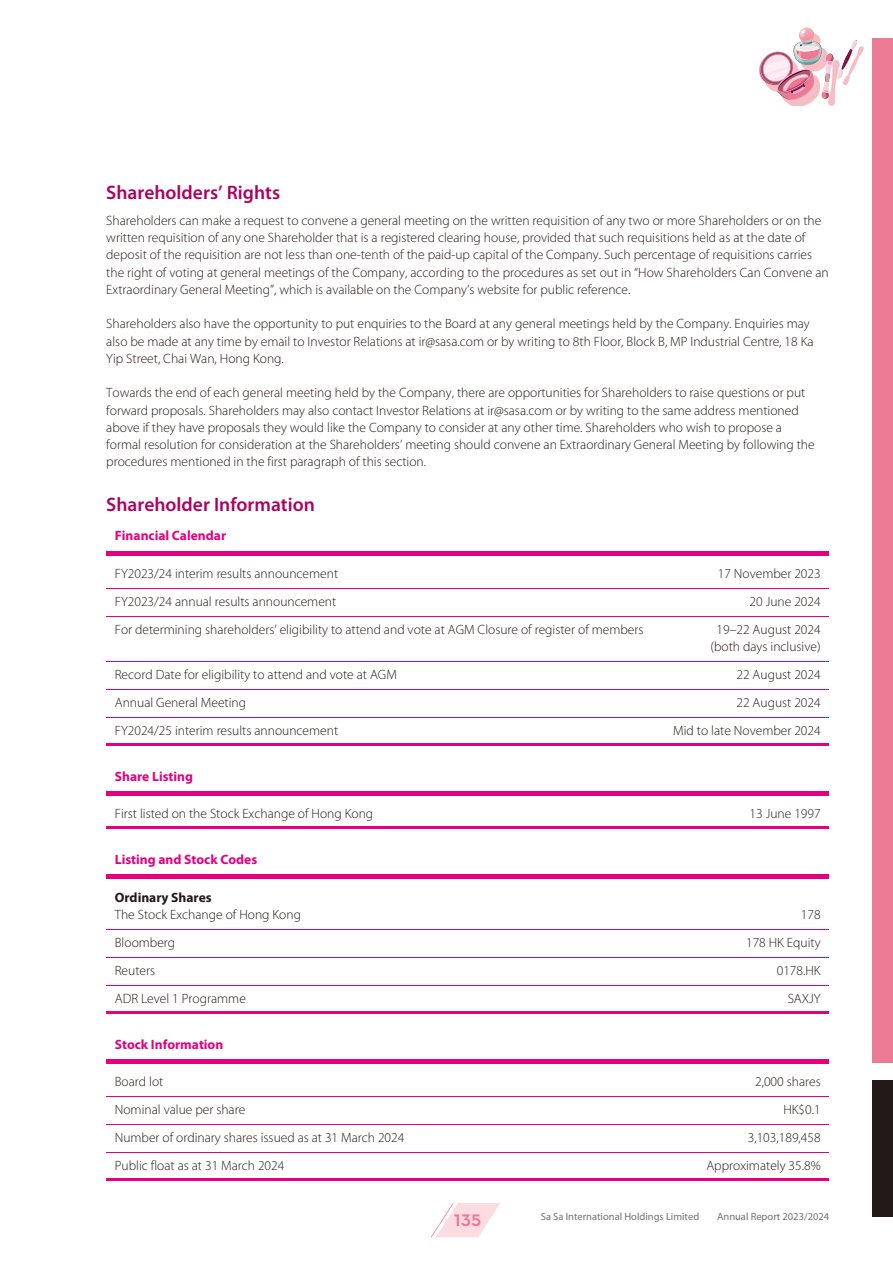
<style>
.page{position:relative;width:893px;height:1263px;background:#fff}
.page>*{position:absolute;margin:0;border:0;box-sizing:border-box;transform-origin:0 0}
.t1{font:22.5px "Neutra Text Demi SC";color:#ed7a94}
.t2{font:600 19.5px "Myriad Pro";color:#ad0061}
.t3{font:300 13.5px/17.2px "Myriad Pro";color:#231916}
.t4{font:700 13.5px "Myriad Pro";color:#e4007f}
.t5{font:700 13.5px "Myriad Pro";color:#231916}
.t6{font:10.5px "Myriad Pro";color:#717171}
</style>
<div class="page">
<div style="left:873px;top:1080px;width:20px;height:137px;background:#231916"></div>
<div style="left:873px;top:38px;width:20px;height:1025px;background:#ed7a94"></div>
<svg style="left:431px;top:1203px;width:69px;height:34px"></svg>
<img style="left:784px;top:46px;width:79px;height:60px">
<img style="left:759px;top:27px;width:100px;height:73px">
<hr style="left:106px;top:551px;width:723px;height:4px;background:#e4007f">
<hr style="left:106px;top:588px;width:723px;height:1px;background:#e4007f">
<hr style="left:106px;top:616px;width:723px;height:1px;background:#e4007f">
<hr style="left:106px;top:661px;width:723px;height:1px;background:#e4007f">
<hr style="left:106px;top:689px;width:723px;height:1px;background:#e4007f">
<hr style="left:106px;top:717px;width:723px;height:1px;background:#e4007f">
<hr style="left:106px;top:743px;width:723px;height:2px;background:#e4007f">
<hr style="left:106px;top:791px;width:723px;height:4px;background:#e4007f">
<hr style="left:106px;top:827px;width:723px;height:2px;background:#e4007f">
<div style="left:106px;top:874px;width:723px;height:5px;background:#e4007f"></div>
<hr style="left:106px;top:929px;width:723px;height:1px;background:#e4007f">
<hr style="left:106px;top:957px;width:723px;height:1px;background:#e4007f">
<hr style="left:106px;top:985px;width:723px;height:1px;background:#e4007f">
<hr style="left:106px;top:1011px;width:723px;height:2px;background:#e4007f">
<hr style="left:106px;top:1059px;width:723px;height:4px;background:#e4007f">
<hr style="left:106px;top:1096px;width:723px;height:1px;background:#e4007f">
<hr style="left:106px;top:1124px;width:723px;height:1px;background:#e4007f">
<hr style="left:106px;top:1152px;width:723px;height:1px;background:#e4007f">
<hr style="left:106px;top:1178px;width:723px;height:2px;background:#e4007f">
<h2 class="t2" style="left:106px;top:185px;width:175px">Shareholders’ Rights</h2>
<p class="t3" style="left:106px;top:213px;width:724px">Shareholders can make a request to convene a general meeting on the written requisition of any two or more Shareholders or on the written requisition of any one Shareholder that is a registered clearing house, provided that such requisitions held as at the date of deposit of the requisition are not less than one-tenth of the paid-up capital of the Company. Such percentage of requisitions carries the right of voting at general meetings of the Company, according to the procedures as set out in “How Shareholders Can Convene an Extraordinary General Meeting”, which is available on the Company’s website for public reference.</p>
<p class="t3" style="left:106px;top:317px;width:709px">Shareholders also have the opportunity to put enquiries to the Board at any general meetings held by the Company. Enquiries may also be made at any time by email to Investor Relations at ir@sasa.com or by writing to 8th Floor, Block B, MP Industrial Centre, 18 Ka<br>Yip Street, Chai Wan, Hong Kong.</p>
<p class="t3" style="left:106px;top:386px;width:710px">Towards the end of each general meeting held by the Company, there are opportunities for Shareholders to raise questions or put forward proposals. Shareholders may also contact Investor Relations at ir@sasa.com or by writing to the same address mentioned above if they have proposals they would like the Company to consider at any other time. Shareholders who wish to propose a formal resolution for consideration at the Shareholders’ meeting should convene an Extraordinary General Meeting by following the procedures mentioned in the first paragraph of this section.</p>
<h2 class="t2" style="left:106px;top:497px;width:210px">Shareholder Information</h2>
<p class="t4" style="left:115px;top:531px;width:113px">Financial Calendar</p>
<p class="t3" style="left:115px;top:566px;width:225px">FY2023/24 interim results announcement</p>
<p class="t3" style="left:718px;top:566px;width:104px">17 November 2023</p>
<p class="t3" style="left:115px;top:594px;width:223px">FY2023/24 annual results announcement</p>
<p class="t3" style="left:750px;top:594px;width:73px">20 June 2024</p>
<p class="t3" style="left:115px;top:622px;width:530px">For determining shareholders’ eligibility to attend and vote at AGM Closure of register of members</p>
<p class="t3" style="left:710px;top:622px;width:112px;text-align:center">19–22 August 2024 (both days inclusive)</p>
<p class="t3" style="left:115px;top:667px;width:284px">Record Date for eligibility to attend and vote at AGM</p>
<p class="t3" style="left:736px;top:667px;width:86px">22 August 2024</p>
<p class="t3" style="left:115px;top:695px;width:133px">Annual General Meeting</p>
<p class="t3" style="left:736px;top:695px;width:86px">22 August 2024</p>
<p class="t3" style="left:115px;top:723px;width:225px">FY2024/25 interim results announcement</p>
<p class="t3" style="left:673px;top:723px;width:149px">Mid to late November 2024</p>
<p class="t4" style="left:115px;top:771px;width:80px">Share Listing</p>
<p class="t3" style="left:115px;top:806px;width:260px">First listed on the Stock Exchange of Hong Kong</p>
<p class="t3" style="left:750px;top:806px;width:73px">13 June 1997</p>
<p class="t4" style="left:115px;top:854px;width:144px">Listing and Stock Codes</p>
<p class="t5" style="left:115px;top:892px;width:98px">Ordinary Shares</p>
<p class="t3" style="left:115px;top:907px;width:188px">The Stock Exchange of Hong Kong</p>
<p class="t3" style="left:801px;top:907px;width:21px">178</p>
<p class="t3" style="left:115px;top:935px;width:62px">Bloomberg</p>
<p class="t3" style="left:746px;top:935px;width:76px">178 HK Equity</p>
<p class="t3" style="left:115px;top:963px;width:42px">Reuters</p>
<p class="t3" style="left:777px;top:963px;width:45px">0178.HK</p>
<p class="t3" style="left:115px;top:991px;width:133px">ADR Level 1 Programme</p>
<p class="t3" style="left:788px;top:991px;width:34px">SAXJY</p>
<p class="t4" style="left:115px;top:1039px;width:110px">Stock Information</p>
<p class="t3" style="left:115px;top:1074px;width:50px">Board lot</p>
<p class="t3" style="left:755px;top:1074px;width:67px">2,000 shares</p>
<p class="t3" style="left:115px;top:1102px;width:132px">Nominal value per share</p>
<p class="t3" style="left:783px;top:1102px;width:39px">HK$0.1</p>
<p class="t3" style="left:115px;top:1130px;width:291px">Number of ordinary shares issued as at 31 March 2024</p>
<p class="t3" style="left:748px;top:1130px;width:74px">3,103,189,458</p>
<p class="t3" style="left:115px;top:1158px;width:171px">Public float as at 31 March 2024</p>
<p class="t3" style="left:706px;top:1158px;width:116px">Approximately 35.8%</p>
<h1 class="t1" style="left:454px;top:1205px;width:29px">135</h1>
<p class="t6" style="left:541px;top:1212px;width:160px">Sa Sa International Holdings Limited</p>
<p class="t6" style="left:717px;top:1212px;width:114px">Annual Report 2023/2024</p>
</div>
